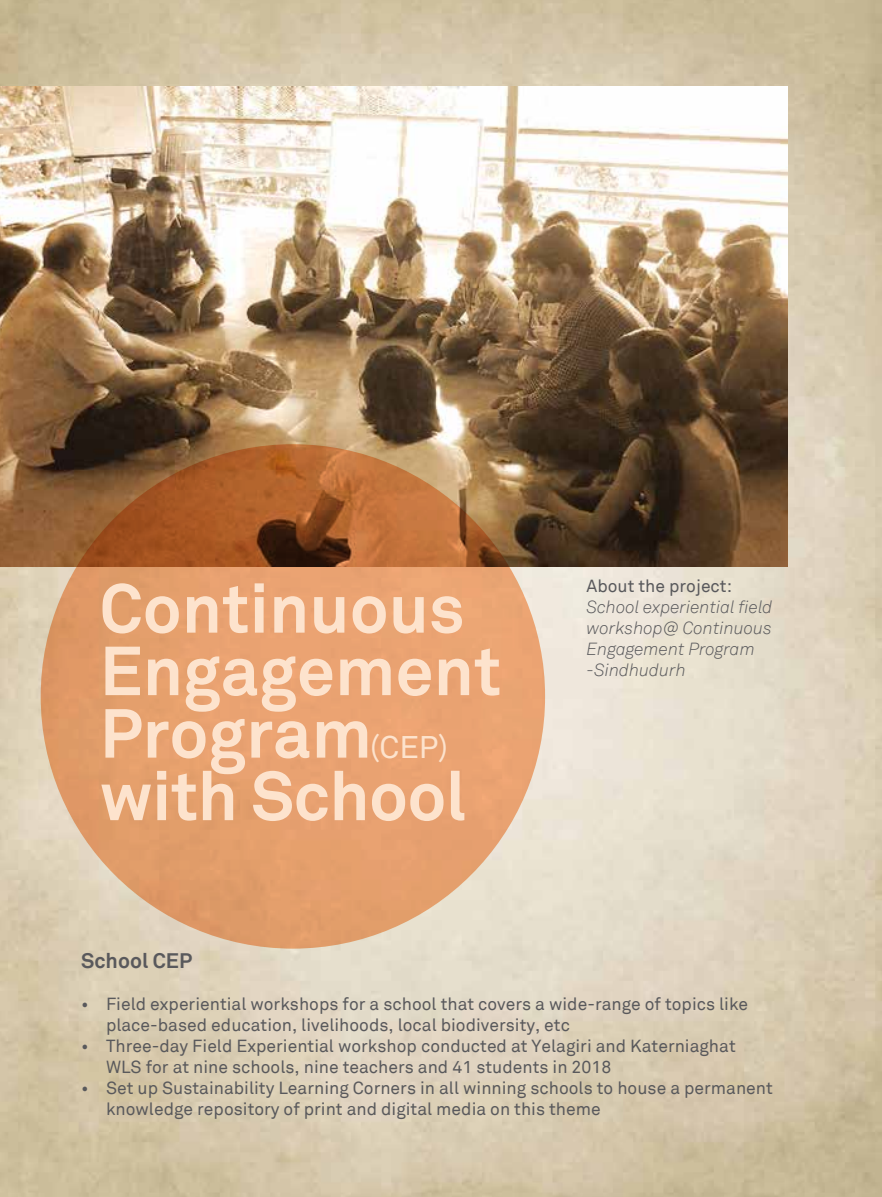
<style>
.page{position:relative;width:882px;height:1197px;background:#fff}
.page>*{position:absolute;margin:0;border:0;box-sizing:border-box;transform-origin:0 0}
.t1{font:700 68.42px/62.5px "Wipro Akkurat TT";color:#fde3cd}
.t2{font:700 21px "Wipro Akkurat TT";color:#59595c}
.t3{font:17.5px/21px "Wipro Akkurat TT";color:#59595c}
.t4{font:italic 300 17.5px/21px "Wipro Akkurat TT";color:#59595c}
.s1{font-weight:400;font-size:31.32px}
</style>
<div class="page">
<img style="left:0;top:0;width:882px;height:1197px">
<img style="left:0;top:87px;width:787px;height:479px">
<svg style="left:41px;top:444px;width:504px;height:505px;background:#da9361"></svg>
<h1 class="t1" style="left:100px;top:577px;width:403px">Continuous<br>Engagement<br>Program<span class="s1">(CEP) </span>with School</h1>
<p class="t3" style="left:586px;top:576px;width:147px">About the project:</p>
<p class="t4" style="left:586px;top:597px;width:188px">School experiential field workshop@ Continuous<br>Engagement Program -Sindhudurh</p>
<p class="t2" style="left:81px;top:948px;width:112px">School CEP</p>
<p class="t3" style="left:106px;top:994px;width:644px;text-indent:-25px">• Field experiential workshops for a school that covers a wide-range of topics like place-based education, livelihoods, local biodiversity, etc</p>
<p class="t3" style="left:106px;top:1036px;width:631px;text-indent:-25px">• Three-day Field Experiential workshop conducted at Yelagiri and Katerniaghat<br>WLS for at nine schools, nine teachers and 41 students in 2018</p>
<p class="t3" style="left:106px;top:1078px;width:668px;text-indent:-25px">• Set up Sustainability Learning Corners in all winning schools to house a permanent knowledge repository of print and digital media on this theme</p>
</div>
